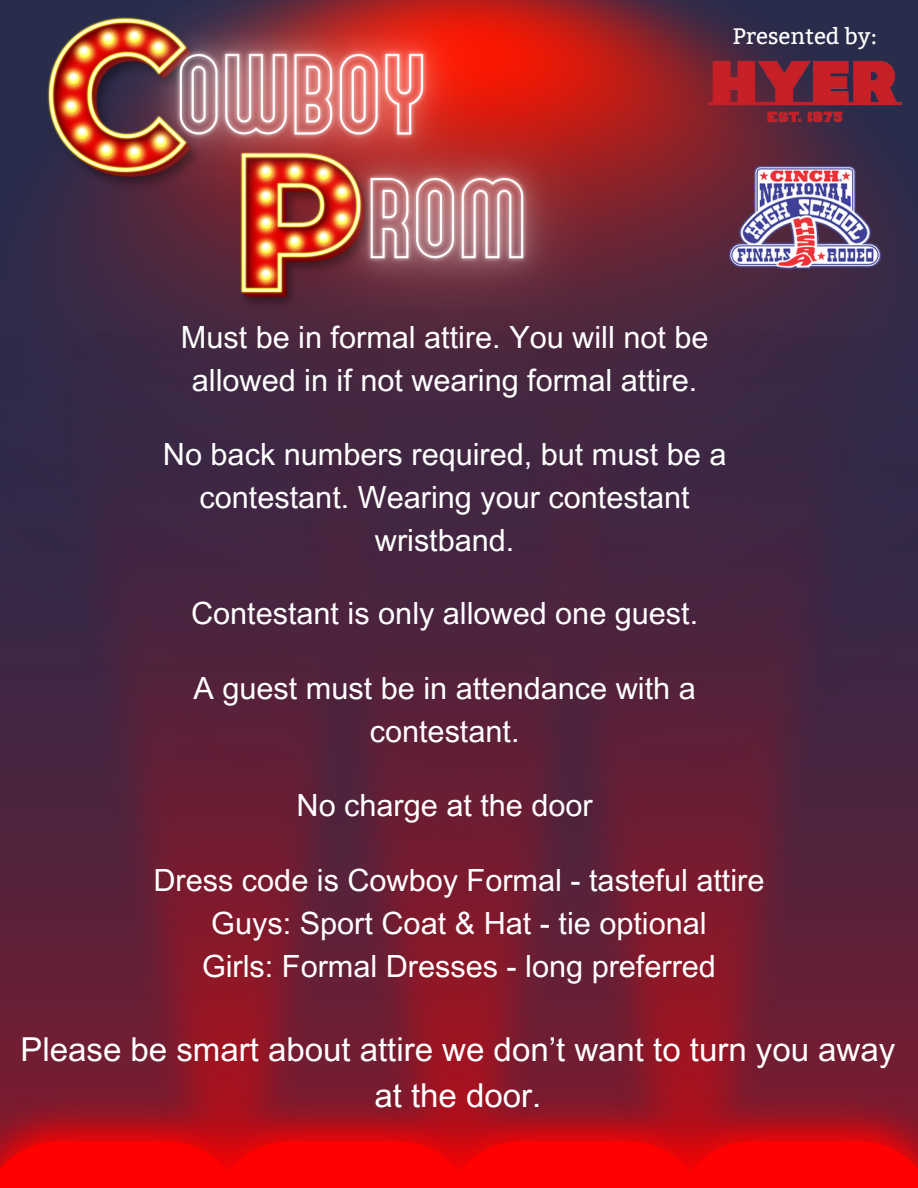
<style>
.page{position:relative;width:918px;height:1188px;background:#fff}
.page>*{position:absolute;margin:0;border:0;box-sizing:border-box;transform-origin:0 0}
.t1{font:33px/46.2px "Arial MT Pro";color:#fff;text-align:center}
.t2{font:30.6px/42.9px "Arial MT Pro";color:#fff;text-align:center}
.t3{font:22.35px "Bitter";color:#fff}
</style>
<div class="page">
<img style="left:11px;top:846px;width:231px;height:296px">
<img style="left:181px;top:1096px;width:61px;height:46px">
<img style="left:242px;top:846px;width:230px;height:296px">
<img style="left:412px;top:1096px;width:60px;height:46px">
<img style="left:472px;top:846px;width:446px;height:296px">
<svg style="left:0;top:1142px;width:643px;height:46px;background:#fb0101"></svg>
<img style="left:643px;top:1096px;width:275px;height:92px">
<img style="left:0;top:0;width:918px;height:846px">
<img style="left:729px;top:167px;width:151px;height:102px">
<img style="left:699px;top:53px;width:212px;height:77px">
<img style="left:26px;top:0;width:192px;height:305px">
<img style="left:218px;top:0;width:458px;height:429px">
<h2 class="t3" style="left:733px;top:23px;width:146px">Presented by:</h2>
<h2 class="t2" style="left:181px;top:320px;width:529px">Must be in formal attire. You will not be allowed in if not wearing formal attire.</h2>
<p class="t2" style="left:163px;top:437px;width:565px">No back numbers required, but must be a contestant. Wearing your contestant wristband.</p>
<p class="t2" style="left:191px;top:596px;width:509px">Contestant is only allowed one guest.</p>
<p class="t2" style="left:194px;top:671px;width:504px">A guest must be in attendance with a contestant.</p>
<p class="t2" style="left:297px;top:788px;width:298px">No charge at the door</p>
<h2 class="t2" style="left:154px;top:863px;width:612px">Dress code is Cowboy Formal - tasteful attire<br>Guys: Sport Coat &amp; Hat - tie optional<br>Girls: Formal Dresses - long preferred</h2>
<h2 class="t1" style="left:21px;top:1030px;width:876px">Please be smart about attire we don’t want to turn you away at the door.</h2>
</div>
